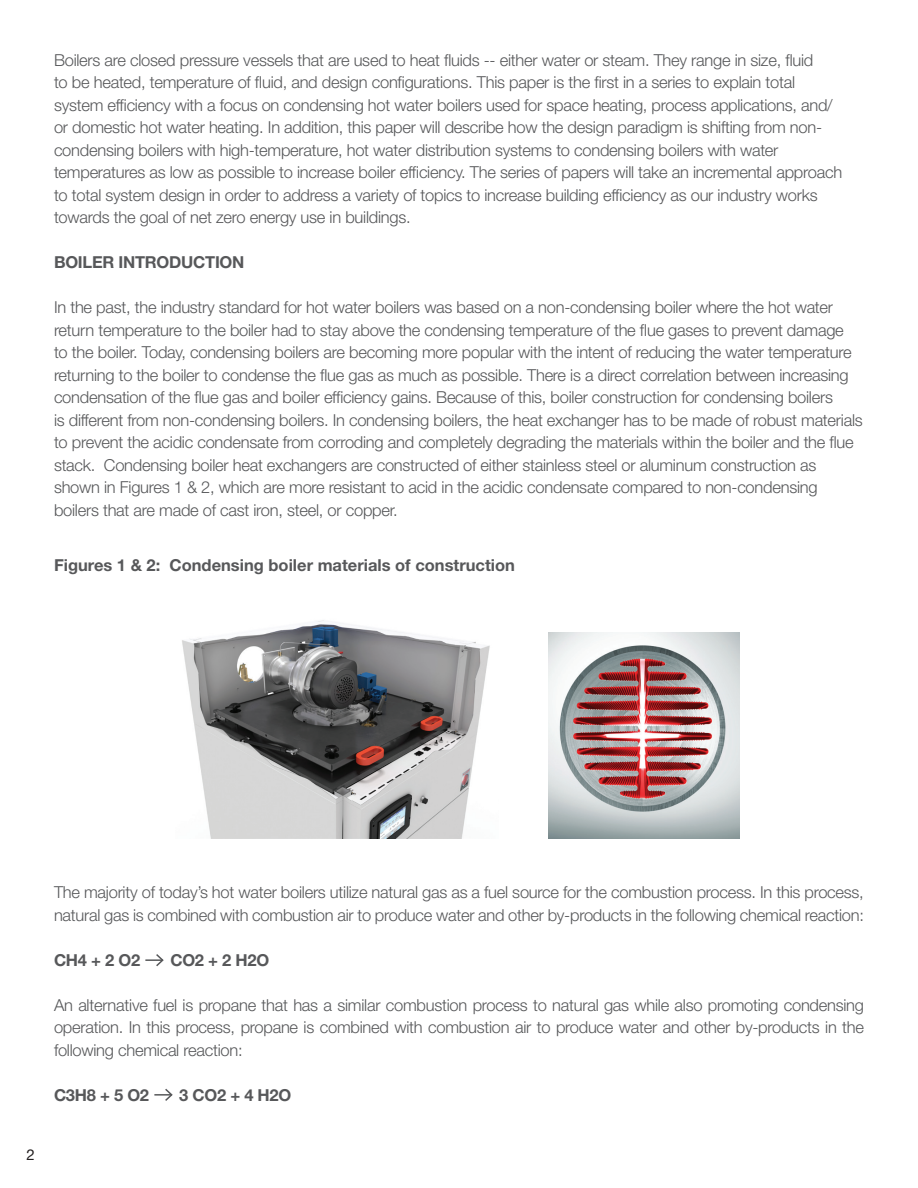
<style>
.page{position:relative;width:918px;height:1188px;background:#fff}
.page>*{position:absolute;margin:0;border:0;box-sizing:border-box;transform-origin:0 0}
.t1{font:300 16.5px/22.5px "Helvetica Neue LT Std";letter-spacing:-.015em;color:#57585a}
.t2{font:700 16.5px "Helvetica Neue LT Std";color:#57585a}
.t3{font:15px "Helvetica Neue LT Std";color:#231f20}
</style>
<div class="page">
<svg style="left:145px;top:954px;width:19px;height:13px"></svg>
<svg style="left:154px;top:1088px;width:19px;height:13px"></svg>
<img style="left:182px;top:620px;width:308px;height:218px">
<img style="left:549px;top:632px;width:191px;height:206px">
<p class="t1" style="left:54px;top:48px;width:790px">Boilers are closed pressure vessels that are used to heat fluids -- either water or steam. They range in size, fluid<br>to be heated, temperature of fluid, and design configurations. This paper is the first in a series to explain total system efficiency with a focus on condensing hot water boilers used for space heating, process applications, and/ or domestic hot water heating. In addition, this paper will describe how the design paradigm is shifting from non&shy;condensing boilers with high-temperature, hot water distribution systems to condensing boilers with water temperatures as low as possible to increase boiler efficiency. The series of papers will take an incremental approach to total system design in order to address a variety of topics to increase building efficiency as our industry works towards the goal of net zero energy use in buildings.</p>
<p class="t2" style="left:54px;top:252px;width:192px">BOILER INTRODUCTION</p>
<p class="t1" style="left:54px;top:296px;width:810px">In the past, the industry standard for hot water boilers was based on a non-condensing boiler where the hot water return temperature to the boiler had to stay above the condensing temperature of the flue gases to prevent damage<br>to the boiler. Today, condensing boilers are becoming more popular with the intent of reducing the water temperature returning to the boiler to condense the flue gas as much as possible. There is a direct correlation between increasing condensation of the flue gas and boiler efficiency gains. Because of this, boiler construction for condensing boilers<br>is different from non-condensing boilers. In condensing boilers, the heat exchanger has to be made of robust materials to prevent the acidic condensate from corroding and completely degrading the materials within the boiler and the flue stack. Condensing boiler heat exchangers are constructed of either stainless steel or aluminum construction as shown in Figures 1 &amp; 2, which are more resistant to acid in the acidic condensate compared to non-condensing boilers that are made of cast iron, steel, or copper.</p>
<p class="t2" style="left:54px;top:555px;width:463px">Figures 1 &amp; 2: Condensing boiler materials of construction</p>
<p class="t3" style="left:26px;top:1145px;width:10px">2</p>
<p class="t1" style="left:54px;top:881px;width:812px">The majority of today’s hot water boilers utilize natural gas as a fuel source for the combustion process. In this process, natural gas is combined with combustion air to produce water and other by-products in the following chemical reaction:</p>
<p class="t2" style="left:54px;top:950px;width:88px">CH4 + 2 O2</p>
<p class="t2" style="left:170px;top:950px;width:100px">CO2 + 2 H2O</p>
<p class="t1" style="left:54px;top:993px;width:812px;text-align:justify">An alternative fuel is propane that has a similar combustion process to natural gas while also promoting condensing operation. In this process, propane is combined with combustion air to produce water and other by-products in the following chemical reaction:</p>
<p class="t2" style="left:54px;top:1085px;width:97px">C3H8 + 5 O2</p>
<p class="t2" style="left:179px;top:1085px;width:114px">3 CO2 + 4 H2O</p>
</div>
